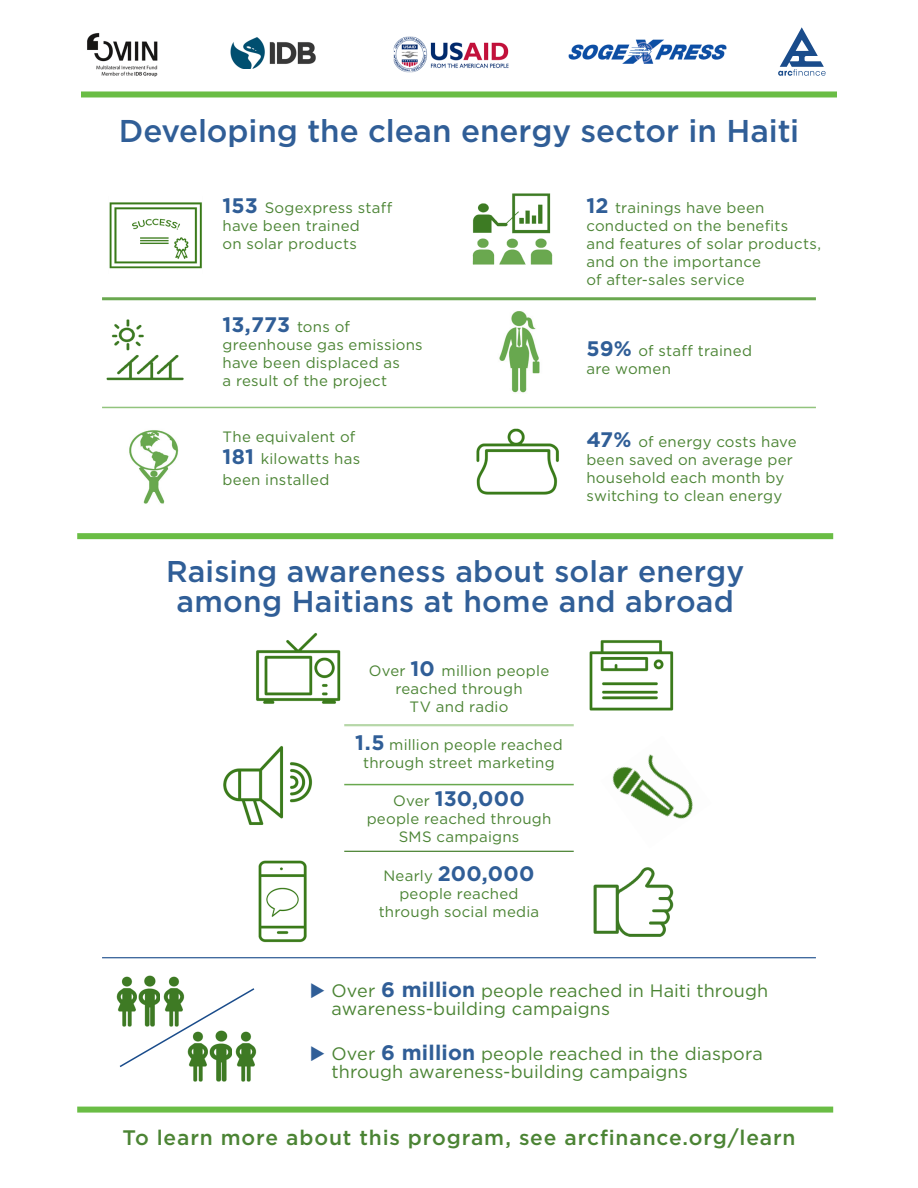
<style>
.page{position:relative;width:918px;height:1188px;background:#fff}
.page>*{position:absolute;margin:0;border:0;box-sizing:border-box;transform-origin:0 0}
.HELV_NEU_55_10{font:500 31.5px "Gotham HTF";letter-spacing:-.005em;color:#305e97}
.HELV_NEU_55_10-2{font:500 30px/30px "Gotham HTF";letter-spacing:.01em;color:#305e97;text-align:center}
.HELV_NEU_55_10-3{font:500 21px "Gotham HTF";letter-spacing:.04em;color:#4b8434}
.HELV_NEU_55_10-4{font:700 21px "Gotham HTF";letter-spacing:.01em;color:#305e97}
.HELV_NEU_55_10-5{font:18px/18px "Gotham HTF";letter-spacing:.005em;color:#4b8434}
.HELV_NEU_55_10-6{font:15px/18px "Gotham HTF";letter-spacing:.015em;color:#4b8434}
.s1{font-weight:700;font-size:21px;color:#305e97}
.s2{font-weight:400;font-size:15px;color:#4b8434}
.s3{color:#305e97}
</style>
<div class="page">
<div style="left:81px;top:91px;width:756px;height:6px;background:#6abd45"></div>
<img style="left:230px;top:37px;width:86px;height:32px">
<img style="left:568px;top:39px;width:159px;height:25px">
<img style="left:395px;top:38px;width:114px;height:33px">
<div style="left:393px;top:36px;width:126px;height:37px;border:1px solid #fff"></div>
<img style="left:87px;top:33px;width:71px;height:44px">
<svg style="left:778px;top:27px;width:48px;height:49px"></svg>
<div style="left:77px;top:533px;width:756px;height:6px;background:#6abd45"></div>
<div style="left:77px;top:1107px;width:756px;height:6px;background:#6abd45"></div>
<img style="left:129px;top:430px;width:50px;height:74px">
<img style="left:476px;top:428px;width:83px;height:67px">
<img style="left:106px;top:319px;width:78px;height:62px">
<img style="left:499px;top:311px;width:41px;height:82px">
<img style="left:109px;top:202px;width:93px;height:67px">
<img style="left:472px;top:193px;width:81px;height:72px">
<hr style="left:102px;top:297px;width:714px;height:3px;background:#69a84f">
<hr style="left:102px;top:407px;width:714px;height:1px;background:#92c47d">
<img style="left:612px;top:754px;width:81px;height:65px">
<img style="left:589px;top:640px;width:85px;height:71px">
<img style="left:223px;top:745px;width:89px;height:80px">
<img style="left:256px;top:632px;width:85px;height:72px">
<img style="left:593px;top:867px;width:81px;height:70px">
<img style="left:258px;top:860px;width:49px;height:83px">
<img style="left:265px;top:883px;width:35px;height:36px">
<hr style="left:344px;top:724px;width:230px;height:2px;background:#b6d7a8">
<hr style="left:344px;top:784px;width:230px;height:1px;background:#69a84f">
<hr style="left:344px;top:851px;width:230px;height:1px;background:#37761d">
<hr style="left:102px;top:957px;width:714px;height:1px;background:#1a4c8b">
<img style="left:116px;top:976px;width:17px;height:34px">
<img style="left:144px;top:975px;width:12px;height:12px">
<img style="left:168px;top:976px;width:12px;height:11px">
<img style="left:193px;top:1069px;width:10px;height:13px">
<img style="left:216px;top:1069px;width:11px;height:13px">
<img style="left:241px;top:1050px;width:16px;height:32px">
<svg style="left:118px;top:987px;width:138px;height:82px"></svg>
<p class="HELV_NEU_55_10" style="left:119px;top:113px;width:682px">Developing the clean energy sector in Haiti</p>
<p class="HELV_NEU_55_10-6" style="left:223px;top:199px;width:171px"><span class="s1">153</span> Sogexpress staff have been trained<br>on solar products</p>
<p class="HELV_NEU_55_10-6" style="left:586px;top:199px;width:236px"><span class="s1">12</span> trainings have been conducted on the benefits<br>and features of solar products, and on the importance<br>of after-sales service</p>
<p class="HELV_NEU_55_10-4" style="left:223px;top:312px;width:129px">13,773 <span class="s2">tons of</span></p>
<p class="HELV_NEU_55_10-6" style="left:223px;top:336px;width:202px">greenhouse gas emissions have been displaced as<br>a result of the project</p>
<p class="HELV_NEU_55_10-6" style="left:586px;top:342px;width:167px"><span class="s1">59%</span> of staff trained are women</p>
<p class="HELV_NEU_55_10-6" style="left:223px;top:427px;width:134px">The equivalent of</p>
<p class="HELV_NEU_55_10-6" style="left:223px;top:450px;width:139px"><span class="s1">181</span> kilowatts has</p>
<p class="HELV_NEU_55_10-6" style="left:223px;top:471px;width:108px">been installed</p>
<p class="HELV_NEU_55_10-6" style="left:586px;top:432px;width:212px"><span class="s1">47%</span> of energy costs have been saved on average per household each month by switching to clean energy</p>
<p class="HELV_NEU_55_10-2" style="left:166px;top:556px;width:580px">Raising awareness about solar energy among Haitians at home and abroad</p>
<p class="HELV_NEU_55_10-6" style="left:369px;top:661px;width:182px;text-align:center">Over <span class="s1">10</span> million people reached through<br>TV and radio</p>
<p class="HELV_NEU_55_10-6" style="left:355px;top:736px;width:209px;text-align:center"><span class="s1">1.5</span> million people reached through street marketing</p>
<p class="HELV_NEU_55_10-4" style="left:393px;top:787px;width:133px"><span class="s2">Over</span> 130,000</p>
<p class="HELV_NEU_55_10-6" style="left:367px;top:810px;width:186px;text-align:center">people reached through<br>SMS campaigns</p>
<p class="HELV_NEU_55_10-4" style="left:383px;top:861px;width:153px"><span class="s2">Nearly</span> 200,000</p>
<p class="HELV_NEU_55_10-6" style="left:379px;top:884px;width:162px;text-align:center">people reached through social media</p>
<p class="HELV_NEU_55_10-5" style="left:332px;top:981px;width:438px;text-indent:-22px"><span class="s3">◆</span> Over <span class="s1">6 million</span> people reached in Haiti through awareness-building campaigns</p>
<p class="HELV_NEU_55_10-5" style="left:332px;top:1044px;width:433px;text-indent:-22px"><span class="s3">◆</span> Over <span class="s1">6 million</span> people reached in the diaspora through awareness-building campaigns</p>
<p class="HELV_NEU_55_10-3" style="left:122px;top:1126px;width:675px">To learn more about this program, see arcfinance.org/learn</p>
</div>
